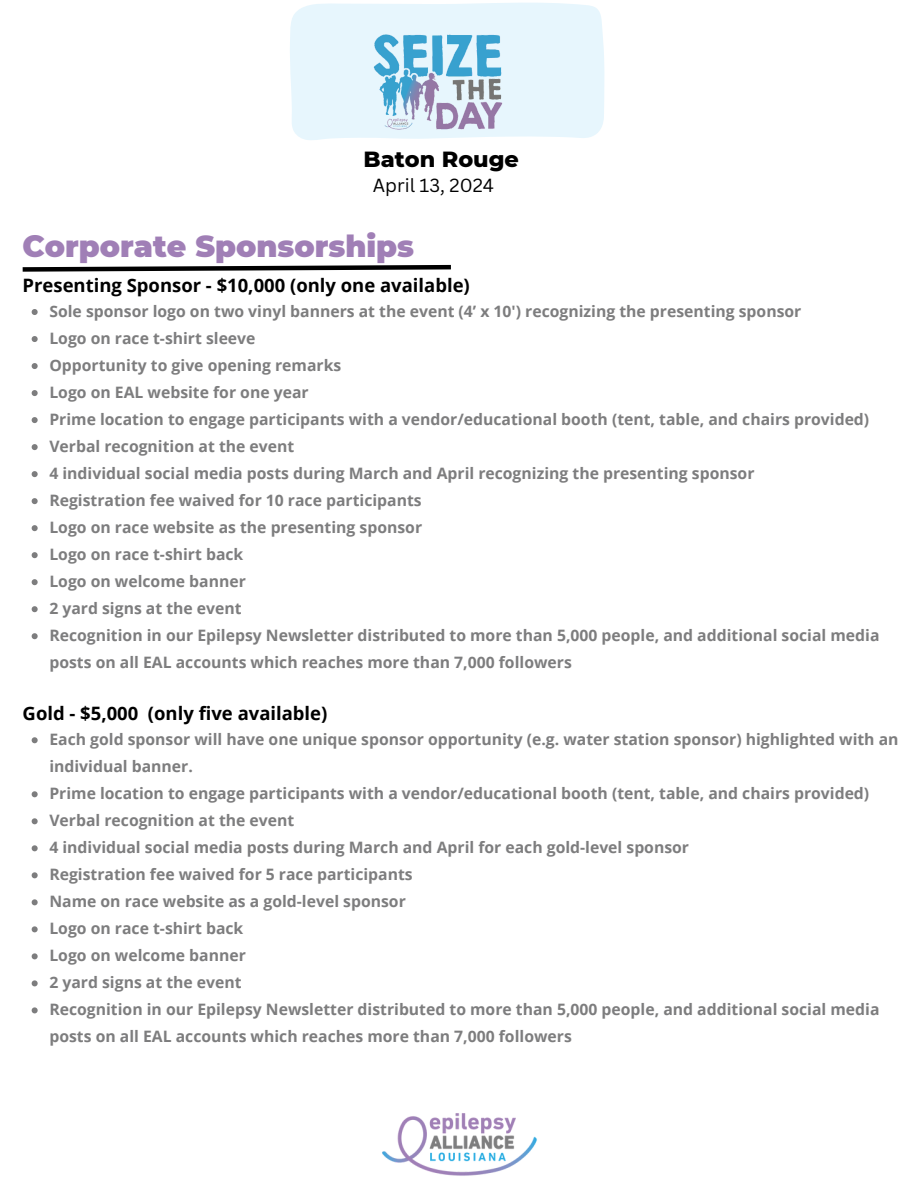
<style>
.page{position:relative;width:918px;height:1188px;background:#fff}
.page>*{position:absolute;margin:0;border:0;box-sizing:border-box;transform-origin:0 0}
.t1{font:900 30px "Montserrat";color:#a07fb6}
.t2{font:800 22.35px "Montserrat";color:#000}
.t3{font:700 18.45px "Open Sans";color:#000}
.t4{font:18.45px "Canva Sans";color:#000}
.t5{font:700 15.75px/27px "Open Sans";color:#7d7d7e}
</style>
<div class="page">
<img style="left:382px;top:1113px;width:155px;height:63px">
<svg style="left:32px;top:309px;width:6px;height:6px"></svg>
<svg style="left:32px;top:336px;width:6px;height:6px"></svg>
<svg style="left:32px;top:363px;width:6px;height:6px"></svg>
<svg style="left:32px;top:390px;width:6px;height:6px"></svg>
<svg style="left:32px;top:417px;width:6px;height:6px"></svg>
<svg style="left:32px;top:444px;width:6px;height:6px"></svg>
<svg style="left:32px;top:471px;width:6px;height:6px"></svg>
<svg style="left:32px;top:498px;width:6px;height:6px"></svg>
<svg style="left:32px;top:525px;width:6px;height:6px"></svg>
<svg style="left:32px;top:552px;width:6px;height:6px"></svg>
<svg style="left:32px;top:579px;width:6px;height:6px"></svg>
<svg style="left:32px;top:606px;width:6px;height:6px"></svg>
<svg style="left:32px;top:633px;width:6px;height:6px"></svg>
<svg style="left:32px;top:737px;width:6px;height:6px"></svg>
<svg style="left:32px;top:791px;width:6px;height:6px"></svg>
<svg style="left:32px;top:818px;width:6px;height:6px"></svg>
<svg style="left:32px;top:845px;width:6px;height:6px"></svg>
<svg style="left:32px;top:872px;width:6px;height:6px"></svg>
<svg style="left:32px;top:899px;width:6px;height:6px"></svg>
<svg style="left:32px;top:926px;width:6px;height:6px"></svg>
<svg style="left:32px;top:953px;width:6px;height:6px"></svg>
<svg style="left:32px;top:980px;width:6px;height:6px"></svg>
<svg style="left:32px;top:1007px;width:6px;height:6px"></svg>
<svg style="left:22px;top:264px;width:429px;height:8px"></svg>
<svg style="left:290px;top:3px;width:314px;height:137px;background:#e8f6fd"></svg>
<img style="left:319px;top:3px;width:239px;height:137px">
<p class="t2" style="left:364px;top:145px;width:157px">Baton Rouge</p>
<p class="t4" style="left:373px;top:173px;width:123px">April 13, 2024</p>
<p class="t1" style="left:23px;top:228px;width:393px">Corporate Sponsorships</p>
<p class="t3" style="left:23px;top:272px;width:449px">Presenting Sponsor - $10,000 (only one available)</p>
<p class="t5" style="left:49px;top:297px;width:754px">Sole sponsor logo on two vinyl banners at the event (4’ x 10') recognizing the presenting sponsor</p>
<p class="t5" style="left:49px;top:324px;width:208px">Logo on race t-shirt sleeve</p>
<p class="t5" style="left:49px;top:351px;width:293px">Opportunity to give opening remarks</p>
<p class="t5" style="left:49px;top:378px;width:261px">Logo on EAL website for one year</p>
<p class="t5" style="left:49px;top:405px;width:821px">Prime location to engage participants with a vendor/educational booth (tent, table, and chairs provided)</p>
<p class="t5" style="left:49px;top:432px;width:246px">Verbal recognition at the event</p>
<p class="t5" style="left:49px;top:460px;width:707px">4 individual social media posts during March and April recognizing the presenting sponsor</p>
<p class="t5" style="left:49px;top:487px;width:374px">Registration fee waived for 10 race participants</p>
<p class="t5" style="left:49px;top:514px;width:374px">Logo on race website as the presenting sponsor</p>
<p class="t5" style="left:49px;top:541px;width:195px">Logo on race t-shirt back</p>
<p class="t5" style="left:49px;top:568px;width:198px">Logo on welcome banner</p>
<p class="t5" style="left:49px;top:595px;width:194px">2 yard signs at the event</p>
<p class="t5" style="left:49px;top:622px;width:832px">Recognition in our Epilepsy Newsletter distributed to more than 5,000 people, and additional social media posts on all EAL accounts which reaches more than 7,000 followers</p>
<p class="t3" style="left:23px;top:701px;width:306px">Gold - $5,000 (only five available)</p>
<p class="t5" style="left:49px;top:726px;width:851px">Each gold sponsor will have one unique sponsor opportunity (e.g. water station sponsor) highlighted with an individual banner.</p>
<p class="t5" style="left:49px;top:780px;width:821px">Prime location to engage participants with a vendor/educational booth (tent, table, and chairs provided)</p>
<p class="t5" style="left:49px;top:807px;width:246px">Verbal recognition at the event</p>
<p class="t5" style="left:49px;top:834px;width:641px">4 individual social media posts during March and April for each gold-level sponsor</p>
<p class="t5" style="left:49px;top:861px;width:365px">Registration fee waived for 5 race participants</p>
<p class="t5" style="left:49px;top:888px;width:358px">Name on race website as a gold-level sponsor</p>
<p class="t5" style="left:49px;top:915px;width:195px">Logo on race t-shirt back</p>
<p class="t5" style="left:49px;top:942px;width:198px">Logo on welcome banner</p>
<p class="t5" style="left:49px;top:969px;width:194px">2 yard signs at the event</p>
<p class="t5" style="left:49px;top:996px;width:832px">Recognition in our Epilepsy Newsletter distributed to more than 5,000 people, and additional social media posts on all EAL accounts which reaches more than 7,000 followers</p>
</div>
